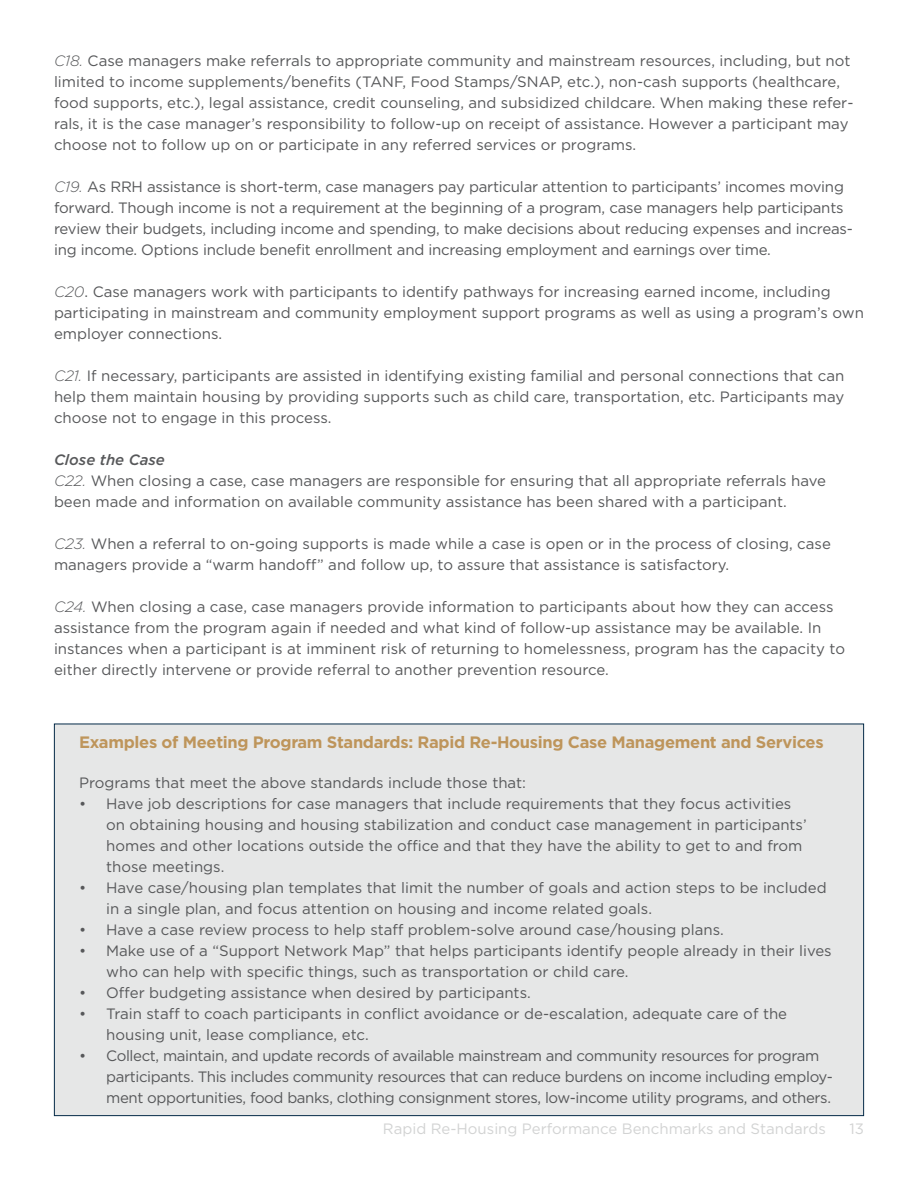
<style>
.page{position:relative;width:918px;height:1188px;background:#fff}
.page>*{position:absolute;margin:0;border:0;box-sizing:border-box;transform-origin:0 0}
.t1{font:700 16.5px "Gotham";letter-spacing:-.02em;color:#be955b}
.t2{font:15px/21px "Gotham";color:#57585a}
.t3{font:15px/21px "Gotham";letter-spacing:-.025em;color:#57585a}
.t4{font:15px "Gotham";color:#d2d3d3}
.s1{font-weight:300;font-style:italic}
.s2{font-weight:500;font-style:italic}
</style>
<div class="page">
<div style="left:54px;top:724px;width:810px;height:392px;background:#e6e7e7;border:1px solid #042a47"></div>
<p class="t2" style="left:54px;top:50px;width:801px"><span class="s1">C18.</span> Case managers make referrals to appropriate community and mainstream resources, including, but not limited to income supplements/benefits (TANF, Food Stamps/SNAP, etc.), non-cash supports (healthcare, food supports, etc.), legal assistance, credit counseling, and subsidized childcare. When making these refer&shy;rals, it is the case manager’s responsibility to follow-up on receipt of assistance. However a participant may choose not to follow up on or participate in any referred services or programs.</p>
<p class="t2" style="left:54px;top:176px;width:800px"><span class="s1">C19.</span> As RRH assistance is short-term, case managers pay particular attention to participants’ incomes moving forward. Though income is not a requirement at the beginning of a program, case managers help participants review their budgets, including income and spending, to make decisions about reducing expenses and increas&shy;ing income. Options include benefit enrollment and increasing employment and earnings over time.</p>
<p class="t2" style="left:54px;top:281px;width:811px"><span class="s1">C20</span>. Case managers work with participants to identify pathways for increasing earned income, including participating in mainstream and community employment support programs as well as using a program’s own employer connections.</p>
<p class="t2" style="left:54px;top:365px;width:792px;text-align:justify"><span class="s1">C21.</span> If necessary, participants are assisted in identifying existing familial and personal connections that can help them maintain housing by providing supports such as child care, transportation, etc. Participants may choose not to engage in this process.</p>
<p class="t2" style="left:54px;top:449px;width:774px"><span class="s2">Close the Case<br></span><span class="s1">C22.</span> When closing a case, case managers are responsible for ensuring that all appropriate referrals have been made and information on available community assistance has been shared with a participant.</p>
<p class="t2" style="left:54px;top:533px;width:778px"><span class="s1">C23.</span> When a referral to on-going supports is made while a case is open or in the process of closing, case managers provide a “warm handoff” and follow up, to assure that assistance is satisfactory.</p>
<p class="t2" style="left:54px;top:596px;width:793px"><span class="s1">C24.</span> When closing a case, case managers provide information to participants about how they can access assistance from the program again if needed and what kind of follow-up assistance may be available. In instances when a participant is at imminent risk of returning to homelessness, program has the capacity to either directly intervene or provide referral to another prevention resource.</p>
<p class="t1" style="left:79px;top:731px;width:746px">Examples of Meeting Program Standards: Rapid Re-Housing Case Management and Services</p>
<p class="t2" style="left:79px;top:772px;width:448px">Programs that meet the above standards include those that:</p>
<p class="t2" style="left:106px;top:793px;width:702px;text-indent:-27px">• Have job descriptions for case managers that include requirements that they focus activities on obtaining housing and housing stabilization and conduct case management in participants’ homes and other locations outside the office and that they have the ability to get to and from those meetings.</p>
<p class="t2" style="left:106px;top:877px;width:722px;text-indent:-27px">• Have case/housing plan templates that limit the number of goals and action steps to be included in a single plan, and focus attention on housing and income related goals.</p>
<p class="t2" style="left:79px;top:919px;width:646px">• Have a case review process to help staff problem-solve around case/housing plans.</p>
<p class="t2" style="left:106px;top:940px;width:727px;text-indent:-27px">• Make use of a “Support Network Map” that helps participants identify people already in their lives who can help with specific things, such as transportation or child care.</p>
<p class="t2" style="left:79px;top:982px;width:453px">• Offer budgeting assistance when desired by participants.</p>
<p class="t2" style="left:106px;top:1003px;width:682px;text-indent:-27px">• Train staff to coach participants in conflict avoidance or de-escalation, adequate care of the housing unit, lease compliance, etc.</p>
<p class="t3" style="left:106px;top:1045px;width:728px;text-indent:-27px">• Collect, maintain, and update records of available mainstream and community resources for program participants. This includes community resources that can reduce burdens on income including employ&shy;ment opportunities, food banks, clothing consignment stores, low-income utility programs, and others.</p>
<p class="t4" style="left:383px;top:1119px;width:444px">Rapid Re-Housing Performance Benchmarks and Standards</p>
<p class="t4" style="left:849px;top:1119px;width:16px">13</p>
</div>
